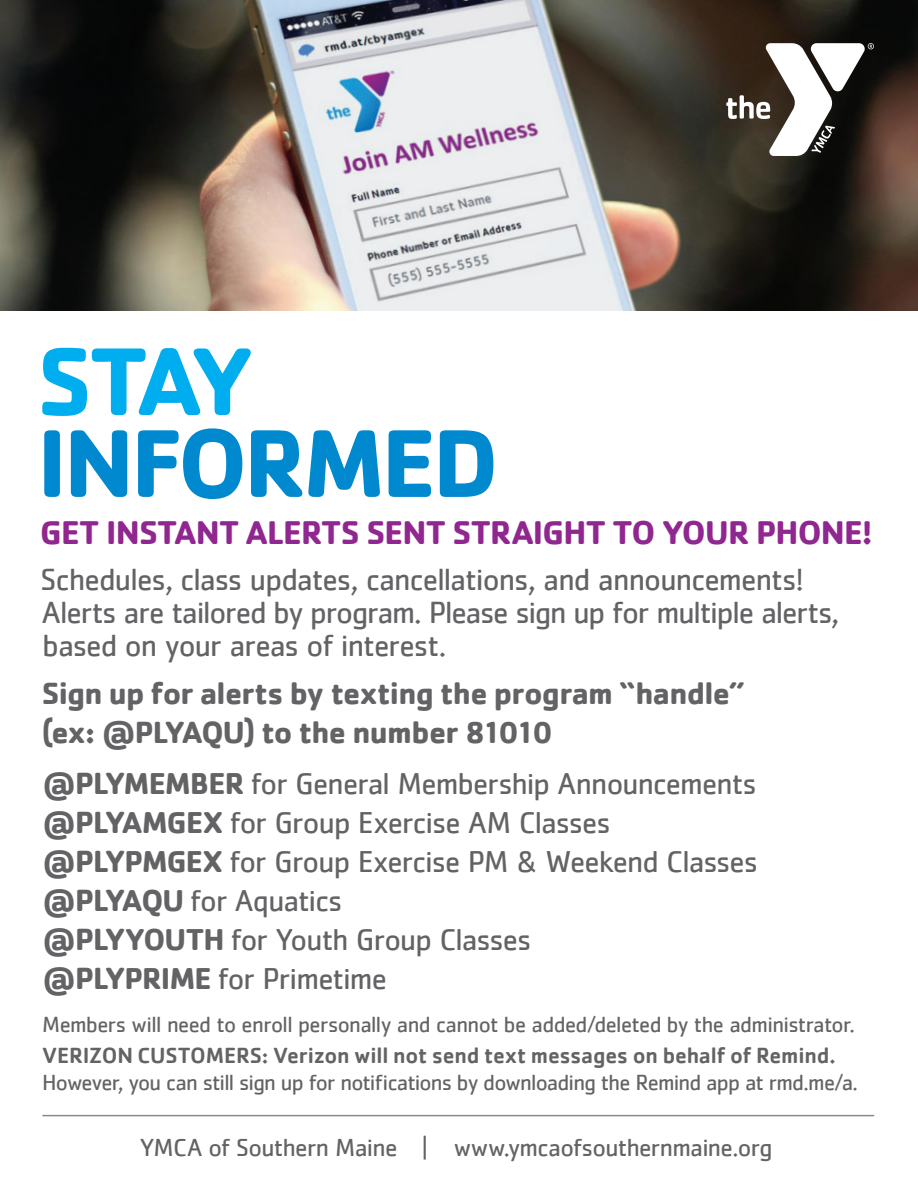
<style>
.page{position:relative;width:918px;height:1188px;background:#fff}
.page>*{position:absolute;margin:0;border:0;box-sizing:border-box;transform-origin:0 0}
.t1{font:700 99.75px "Cachet";letter-spacing:-.04em;color:#0089cf}
.t2{font:700 99.75px "Cachet";color:#00aeef}
.t3{font:700 33.9px "Cachet";letter-spacing:-.025em;color:#90268f}
.t4{font:31.65px/33px "Cachet";letter-spacing:-.03em;color:#636366}
.t5{font:700 31.65px/39px "Cachet";letter-spacing:-.025em;color:#636366}
.t6{font:31.2px/39px "Cachet";letter-spacing:-.03em;color:#636366}
.t7{font:25.5px "Cachet";letter-spacing:-.025em;color:#636366}
.t8{font:22.65px "Cachet";letter-spacing:-.03em;color:#636366}
.t9{font:500 22.65px "Cachet";letter-spacing:-.01em;color:#636366}
.s1{font-weight:700}
.s2{font-weight:700;font-size:31.65px}
</style>
<div class="page">
<img style="left:0;top:0;width:917px;height:311px">
<svg style="left:726px;top:43px;width:148px;height:113px"></svg>
<hr style="left:43px;top:1115px;width:831px;height:1px;background:#636366">
<h1 class="t2" style="left:37px;top:317px;width:219px">STAY</h1>
<h1 class="t1" style="left:37px;top:399px;width:464px">INFORMED</h1>
<p class="t3" style="left:40px;top:510px;width:834px">GET INSTANT ALERTS SENT STRAIGHT TO YOUR PHONE!</p>
<p class="t4" style="left:41px;top:562px;width:800px">Schedules, class updates, cancellations, and announcements!<br>Alerts are tailored by program. Please sign up for multiple alerts, based on your areas of interest.</p>
<p class="t5" style="left:42px;top:673px;width:705px">Sign up for alerts by texting the program “handle” (ex: @PLYAQU) to the number 81010</p>
<p class="t6" style="left:42px;top:763px;width:717px"><span class="s1">@</span><span class="s2">PLY</span><span class="s1">MEMBER</span> for General Membership Announcements <span class="s1">@</span><span class="s2">PLY</span><span class="s1">AMGEX</span> for Group Exercise AM Classes <span class="s1">@</span><span class="s2">PLY</span><span class="s1">PMGEX</span> for Group Exercise PM &amp; Weekend Classes <span class="s1">@</span><span class="s2">PLY</span><span class="s1">AQU</span> for Aquatics<br><span class="s1">@</span><span class="s2">PLY</span><span class="s1">YOUTH</span> for Youth Group Classes<br><span class="s1">@</span><span class="s2">PLY</span><span class="s1">PRIME</span> for Primetime</p>
<p class="t8" style="left:42px;top:1012px;width:814px">Members will need to enroll personally and cannot be added/deleted by the administrator.</p>
<p class="t9" style="left:42px;top:1042px;width:795px">VERIZON CUSTOMERS: Verizon will not send text messages on behalf of Remind.</p>
<p class="t8" style="left:42px;top:1069px;width:817px">However, you can still sign up for notifications by downloading the Remind app at rmd.me/a.</p>
<p class="t7" style="left:140px;top:1133px;width:634px">YMCA of Southern Maine | www.ymcaofsouthernmaine.org</p>
</div>
